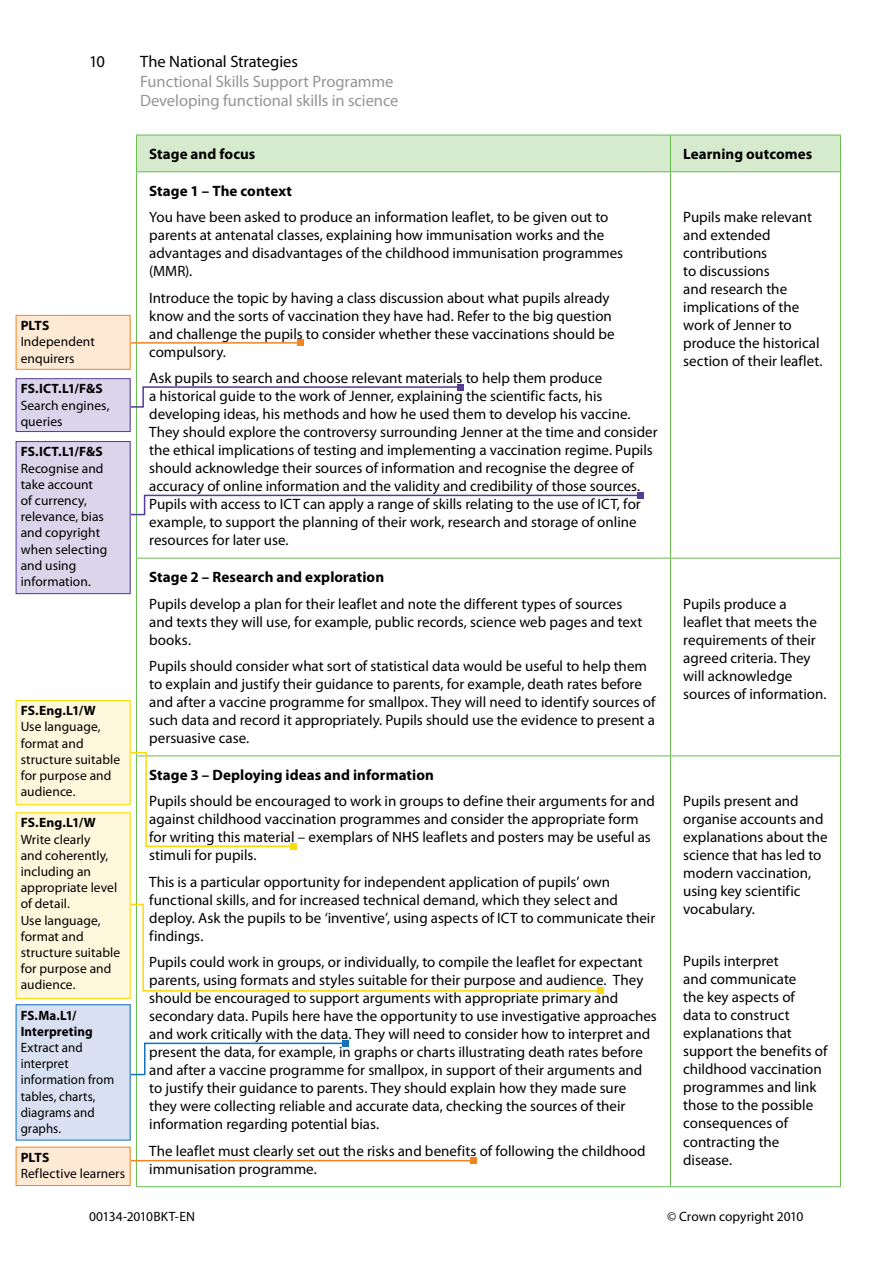
<style>
.page{position:relative;width:893px;height:1263px;background:#fff}
.page>*{position:absolute;margin:0;border:0;box-sizing:border-box;transform-origin:0 0}
.t1{font:16.5px/19.8px "Myriad Pro";letter-spacing:-.005em;color:#939598}
.t2{font:16.5px "Myriad Pro";letter-spacing:-.005em;color:#000}
.Para_table{font:15px/18px "Myriad Pro";color:#000}
.Para_table-2{font:700 15px "Myriad Pro";letter-spacing:.005em;color:#000}
.Para_table-3{font:13.5px/16.2px "Myriad Pro";letter-spacing:.005em;color:#000}
.Para_table-4{font:13.5px/16.2px "Myriad Pro";letter-spacing:.005em;color:#000;scale:.96 1}
.Para_table-5{font:700 13.5px "Myriad Pro";color:#000}
.s1{font-weight:700}
</style>
<div class="page">
<div style="left:137px;top:136px;width:703px;height:35px;background:#d6eacd"></div>
<hr style="left:670px;top:135px;width:1px;height:36px;background:#64bc4d">
<hr style="left:670px;top:172px;width:1px;height:386px;background:#64bc4d">
<hr style="left:670px;top:558px;width:1px;height:197px;background:#64bc4d">
<hr style="left:670px;top:756px;width:1px;height:430px;background:#64bc4d">
<hr style="left:136px;top:135px;width:534px;height:1px;background:#64bc4d">
<hr style="left:136px;top:135px;width:1px;height:36px;background:#64bc4d">
<hr style="left:670px;top:135px;width:171px;height:1px;background:#64bc4d">
<hr style="left:840px;top:135px;width:1px;height:36px;background:#64bc4d">
<hr style="left:136px;top:1186px;width:534px;height:1px;background:#64bc4d">
<hr style="left:670px;top:1186px;width:171px;height:1px;background:#64bc4d">
<hr style="left:136px;top:171px;width:534px;height:1px;background:#64bc4d">
<hr style="left:136px;top:172px;width:1px;height:386px;background:#64bc4d">
<hr style="left:670px;top:171px;width:171px;height:1px;background:#64bc4d">
<hr style="left:840px;top:172px;width:1px;height:386px;background:#64bc4d">
<hr style="left:136px;top:558px;width:534px;height:1px;background:#64bc4d">
<hr style="left:136px;top:558px;width:1px;height:197px;background:#64bc4d">
<hr style="left:670px;top:558px;width:171px;height:1px;background:#64bc4d">
<hr style="left:840px;top:558px;width:1px;height:197px;background:#64bc4d">
<hr style="left:136px;top:755px;width:534px;height:1px;background:#64bc4d">
<hr style="left:136px;top:756px;width:1px;height:430px;background:#64bc4d">
<hr style="left:670px;top:755px;width:171px;height:1px;background:#64bc4d">
<hr style="left:840px;top:756px;width:1px;height:430px;background:#64bc4d">
<hr style="left:111px;top:342px;width:189px;height:2px;background:#f38521">
<svg style="left:297px;top:340px;width:6px;height:6px"></svg>
<div style="left:16px;top:315px;width:114px;height:54px;background:#fee9d5"></div>
<div style="left:16px;top:315px;width:115px;height:55px;border:1px solid #f38521"></div>
<svg style="left:131px;top:384px;width:332px;height:24px"></svg>
<div style="left:16px;top:379px;width:114px;height:52px;background:#dad5eb"></div>
<div style="left:16px;top:378px;width:115px;height:54px;border:1px solid #553a96"></div>
<svg style="left:131px;top:492px;width:512px;height:24px"></svg>
<div style="left:16px;top:442px;width:114px;height:152px;background:#dad5eb"></div>
<div style="left:16px;top:441px;width:115px;height:153px;border:1px solid #553a96"></div>
<svg style="left:105px;top:751px;width:191px;height:98px"></svg>
<div style="left:16px;top:700px;width:114px;height:105px;background:#fff7dc"></div>
<div style="left:16px;top:700px;width:115px;height:105px;border:1px solid #fdd905"></div>
<svg style="left:131px;top:903px;width:473px;height:91px"></svg>
<div style="left:16px;top:813px;width:114px;height:185px;background:#fff7dc"></div>
<div style="left:16px;top:812px;width:115px;height:187px;border:1px solid #fdd905"></div>
<svg style="left:131px;top:1040px;width:218px;height:36px"></svg>
<div style="left:16px;top:1005px;width:114px;height:135px;background:#d9e0f2"></div>
<hr style="left:108px;top:1160px;width:365px;height:1px;background:#f38521">
<svg style="left:470px;top:1158px;width:6px;height:6px"></svg>
<div style="left:16px;top:1147px;width:114px;height:38px;background:#fee9d5"></div>
<div style="left:16px;top:1147px;width:115px;height:39px;border:1px solid #f38521"></div>
<p class="t2" style="left:89px;top:51px;width:18px">10</p>
<p class="t2" style="left:140px;top:51px;width:159px">The National Strategies</p>
<p class="t1" style="left:140px;top:71px;width:260px">Functional Skills Support Programme<br>Developing functional skills in science</p>
<p class="Para_table-3" style="left:21px;top:317px;width:76px"><span class="s1">PLTS<br></span>Independent enquirers</p>
<p class="Para_table-5" style="left:21px;top:380px;width:84px">FS.ICT.L1/F&amp;S</p>
<p class="Para_table-3" style="left:21px;top:397px;width:90px">Search engines, queries</p>
<p class="Para_table-5" style="left:21px;top:443px;width:84px">FS.ICT.L1/F&amp;S</p>
<p class="Para_table-3" style="left:21px;top:460px;width:88px">Recognise and take account of currency, relevance, bias and copyright when selecting and using information.</p>
<p class="Para_table-5" style="left:21px;top:702px;width:77px">FS.Eng.L1/W</p>
<p class="Para_table-3" style="left:21px;top:719px;width:101px">Use language, format and structure suitable for purpose and audience.</p>
<p class="Para_table-5" style="left:21px;top:814px;width:77px">FS.Eng.L1/W</p>
<p class="Para_table-3" style="left:21px;top:831px;width:98px">Write clearly<br>and coherently, including an appropriate level of detail.</p>
<p class="Para_table-3" style="left:21px;top:912px;width:101px">Use language, format and structure suitable for purpose and audience.</p>
<p class="Para_table-4" style="left:21px;top:1007px;width:99px"><span class="s1">FS.Ma.L1/<br>Interpreting<br></span>Extract and interpret information from tables, charts, diagrams and graphs.</p>
<p class="Para_table-3" style="left:21px;top:1149px;width:106px"><span class="s1">PLTS<br></span>Reflective learners</p>
<p class="Para_table-2" style="left:149px;top:144px;width:108px">Stage and focus</p>
<p class="Para_table-2" style="left:683px;top:144px;width:131px">Learning outcomes</p>
<p class="Para_table-2" style="left:149px;top:181px;width:144px">Stage 1 – The context</p>
<p class="Para_table" style="left:149px;top:208px;width:475px">You have been asked to produce an information leaflet, to be given out to parents at antenatal classes, explaining how immunisation works and the advantages and disadvantages of the childhood immunisation programmes (MMR).</p>
<p class="Para_table" style="left:149px;top:289px;width:467px">Introduce the topic by having a class discussion about what pupils already know and the sorts of vaccination they have had. Refer to the big question and challenge the pupils to consider whether these vaccinations should be compulsory.</p>
<p class="Para_table" style="left:149px;top:369px;width:510px">Ask pupils to search and choose relevant materials to help them produce<br>a historical guide to the work of Jenner, explaining the scientific facts, his developing ideas, his methods and how he used them to develop his vaccine.<br>They should explore the controversy surrounding Jenner at the time and consider the ethical implications of testing and implementing a vaccination regime. Pupils should acknowledge their sources of information and recognise the degree of accuracy of online information and the validity and credibility of those sources.<br>Pupils with access to ICT can apply a range of skills relating to the use of ICT, for example, to support the planning of their work, research and storage of online resources for later use.</p>
<p class="Para_table" style="left:683px;top:208px;width:141px">Pupils make relevant and extended contributions<br>to discussions<br>and research the implications of the work of Jenner to produce the historical section of their leaflet.</p>
<p class="Para_table-2" style="left:149px;top:567px;width:236px">Stage 2 – Research and exploration</p>
<p class="Para_table" style="left:149px;top:594px;width:495px">Pupils develop a plan for their leaflet and note the different types of sources and texts they will use, for example, public records, science web pages and text books.</p>
<p class="Para_table" style="left:149px;top:657px;width:508px">Pupils should consider what sort of statistical data would be useful to help them to explain and justify their guidance to parents, for example, death rates before and after a vaccine programme for smallpox. They will need to identify sources of such data and record it appropriately. Pupils should use the evidence to present a persuasive case.</p>
<p class="Para_table-2" style="left:149px;top:765px;width:286px">Stage 3 – Deploying ideas and information</p>
<p class="Para_table" style="left:149px;top:792px;width:507px">Pupils should be encouraged to work in groups to define their arguments for and against childhood vaccination programmes and consider the appropriate form for writing this material – exemplars of NHS leaflets and posters may be useful as stimuli for pupils.</p>
<p class="Para_table" style="left:149px;top:873px;width:508px">This is a particular opportunity for independent application of pupils’ own functional skills, and for increased technical demand, which they select and deploy. Ask the pupils to be ‘inventive’, using aspects of ICT to communicate their findings.</p>
<p class="Para_table" style="left:149px;top:953px;width:509px">Pupils could work in groups, or individually, to compile the leaflet for expectant parents, using formats and styles suitable for their purpose and audience. They should be encouraged to support arguments with appropriate primary and secondary data. Pupils here have the opportunity to use investigative approaches and work critically with the data. They will need to consider how to interpret and present the data, for example, in graphs or charts illustrating death rates before and after a vaccine programme for smallpox, in support of their arguments and to justify their guidance to parents. They should explain how they made sure they were collecting reliable and accurate data, checking the sources of their information regarding potential bias.</p>
<p class="Para_table" style="left:149px;top:1142px;width:498px">The leaflet must clearly set out the risks and benefits of following the childhood immunisation programme.</p>
<p class="Para_table" style="left:683px;top:594px;width:145px">Pupils produce a leaflet that meets the requirements of their agreed criteria. They will acknowledge sources of information.</p>
<p class="Para_table" style="left:683px;top:792px;width:146px">Pupils present and organise accounts and explanations about the science that has led to modern vaccination, using key scientific vocabulary.</p>
<p class="Para_table" style="left:683px;top:952px;width:146px">Pupils interpret<br>and communicate<br>the key aspects of<br>data to construct explanations that support the benefits of childhood vaccination programmes and link those to the possible consequences of contracting the disease.</p>
<p class="Para_table-3" style="left:89px;top:1208px;width:107px">00134-2010BKT-EN</p>
<p class="Para_table-3" style="left:667px;top:1208px;width:138px">© Crown copyright 2010</p>
</div>
